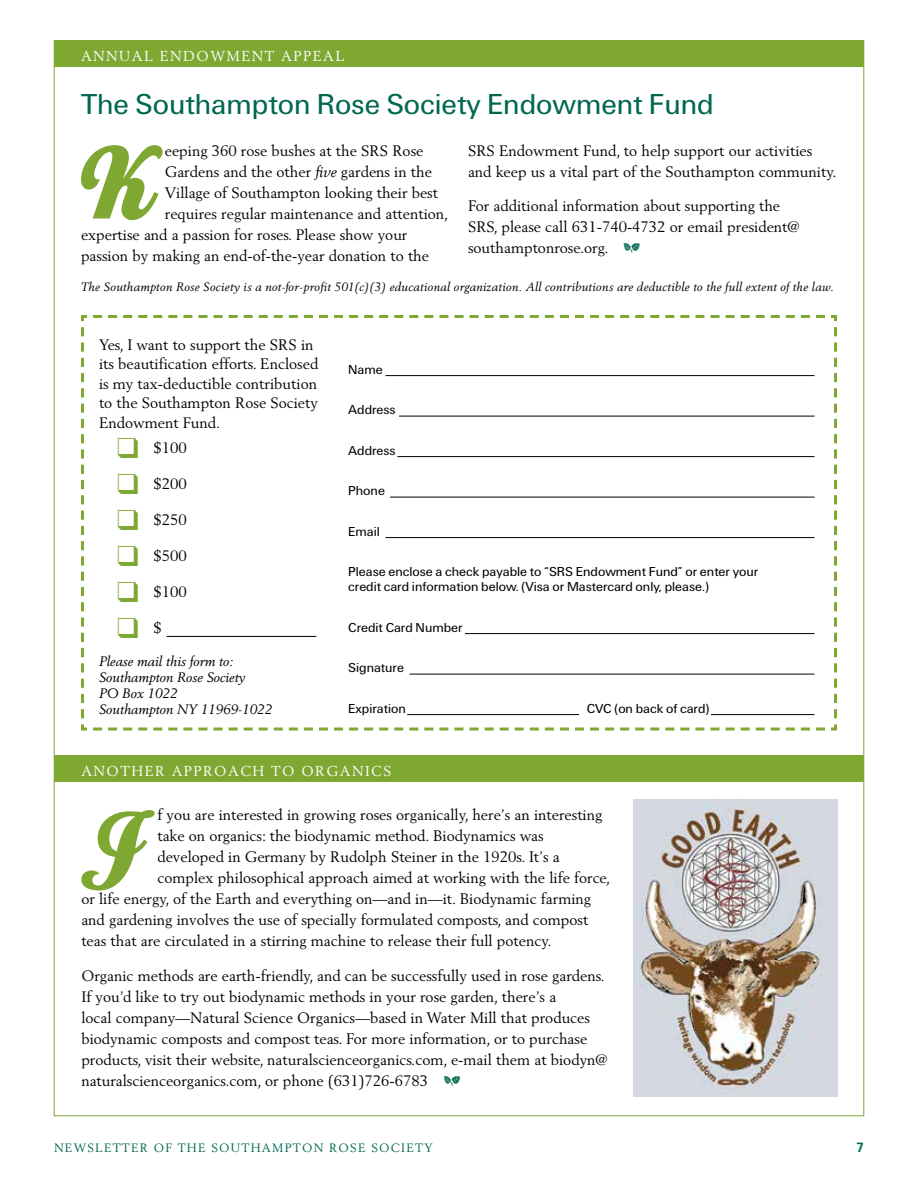
<style>
.page{position:relative;width:918px;height:1188px;background:#fff}
.page>*{position:absolute;margin:0;border:0;box-sizing:border-box;transform-origin:0 0}
.t1{font:106.2px "Home Run Script";color:#7ea831}
.t2{font:30px "U55";color:#006750}
.t3{font:15px/21px "Berling";color:#000}
.t4{font:14.25px "Berling";letter-spacing:.1em;color:#fff}
.t5{font:13.5px/15px "U55";color:#000}
.t6{font:italic 13.5px/15.8px "Berling";color:#000}
.t7{font:700 13.5px "Univers";color:#006750}
.t8{font:italic 12px "Berling";letter-spacing:.025em;color:#000}
.t9{font:12px "Berling";letter-spacing:.1em;color:#006750}
.s1{font-family:"Type Embellishments One Plain";color:#006750}
.s2{font-style:italic}
.s3{color:#7ea831}
</style>
<div class="page">
<div style="left:54px;top:755px;width:810px;height:27px;background:#7ea831"></div>
<img style="left:633px;top:800px;width:204px;height:296px">
<div style="left:54px;top:40px;width:810px;height:28px;background:#7ea831"></div>
<svg style="left:81px;top:315px;width:756px;height:416px"></svg>
<hr style="left:167px;top:636px;width:149px;height:1px;background:#000">
<hr style="left:386px;top:375px;width:428px;height:1px;background:#000">
<hr style="left:399px;top:416px;width:415px;height:1px;background:#000">
<hr style="left:398px;top:456px;width:416px;height:1px;background:#000">
<hr style="left:390px;top:497px;width:424px;height:1px;background:#000">
<hr style="left:386px;top:537px;width:428px;height:1px;background:#000">
<hr style="left:465px;top:633px;width:349px;height:1px;background:#000">
<hr style="left:410px;top:674px;width:404px;height:1px;background:#000">
<hr style="left:711px;top:714px;width:103px;height:1px;background:#000">
<hr style="left:407px;top:714px;width:172px;height:1px;background:#000">
<p class="t4" style="left:81px;top:47px;width:265px">ANNUAL ENDOWMENT APPEAL</p>
<h2 class="t2" style="left:81px;top:84px;width:634px">The Southampton Rose Society Endowment Fund</h2>
<h1 class="t1" style="left:86px;top:121px;width:70px">K</h1>
<p class="t3" style="left:165px;top:140px;width:260px">eeping 360 rose bushes at the SRS Rose</p>
<p class="t3" style="left:468px;top:140px;width:370px">SRS Endowment Fund, to help support our activities and keep us a vital part of the Southampton community.</p>
<p class="t3" style="left:468px;top:195px;width:333px">For additional information about supporting the<br>SRS, please call 631-740-4732 or email president@ southamptonrose.org. <span class="s1">a</span></p>
<p class="t8" style="left:81px;top:279px;width:754px">The Southampton Rose Society is a not-for-profit 501(c)(3) educational organization. All contributions are deductible to the full extent of the law.</p>
<p class="t3" style="left:165px;top:161px;width:269px">Gardens and the other <span class="s2">five</span> gardens in the</p>
<p class="t3" style="left:165px;top:182px;width:275px">Village of Southampton looking their best</p>
<p class="t3" style="left:165px;top:203px;width:285px">requires regular maintenance and attention,</p>
<p class="t3" style="left:81px;top:224px;width:328px">expertise and a passion for roses. Please show your</p>
<p class="t3" style="left:81px;top:245px;width:350px">passion by making an end-of-the-year donation to the</p>
<p class="t3" style="left:99px;top:334px;width:221px;line-height:19.5px">Yes, I want to support the SRS in its beautification efforts. Enclosed is my tax-deductible contribution to the Southampton Rose Society<br>Endowment Fund.</p>
<p class="t3" style="left:117px;top:437px;width:71px"><span class="s3">❑</span> $100</p>
<p class="t3" style="left:117px;top:473px;width:71px"><span class="s3">❑</span> $200</p>
<p class="t3" style="left:117px;top:509px;width:71px"><span class="s3">❑</span> $250</p>
<p class="t3" style="left:117px;top:545px;width:71px"><span class="s3">❑</span> $500</p>
<p class="t3" style="left:117px;top:581px;width:71px"><span class="s3">❑</span> $100</p>
<p class="t3" style="left:117px;top:617px;width:46px"><span class="s3">❑</span> $</p>
<p class="t6" style="left:99px;top:654px;width:175px">Please mail this form to:<br>Southampton Rose Society<br>PO Box 1022<br>Southampton NY 11969-1022</p>
<p class="t5" style="left:348px;top:363px;width:36px">Name</p>
<p class="t5" style="left:348px;top:403px;width:49px">Address</p>
<p class="t5" style="left:348px;top:444px;width:49px">Address</p>
<p class="t5" style="left:348px;top:484px;width:38px">Phone</p>
<p class="t5" style="left:348px;top:525px;width:33px">Email</p>
<p class="t5" style="left:348px;top:565px;width:412px">Please enclose a check payable to “SRS Endowment Fund” or enter your credit card information below. (Visa or Mastercard only, please.)</p>
<p class="t5" style="left:348px;top:621px;width:116px">Credit Card Number</p>
<p class="t5" style="left:348px;top:661px;width:57px">Signature</p>
<p class="t5" style="left:348px;top:702px;width:59px">Expiration</p>
<p class="t5" style="left:587px;top:702px;width:124px">CVC (on back of card)</p>
<p class="t4" style="left:81px;top:762px;width:311px">ANOTHER APPROACH TO ORGANICS</p>
<h1 class="t1" style="left:84px;top:785px;width:64px">I</h1>
<p class="t3" style="left:157px;top:804px;width:446px">f you are interested in growing roses organically, here’s an interesting</p>
<p class="t3" style="left:157px;top:825px;width:388px">take on organics: the biodynamic method. Biodynamics was</p>
<p class="t3" style="left:157px;top:846px;width:404px">developed in Germany by Rudolph Steiner in the 1920s. It’s a</p>
<p class="t3" style="left:157px;top:867px;width:454px">complex philosophical approach aimed at working with the life force,</p>
<p class="t3" style="left:81px;top:888px;width:511px">or life energy, of the Earth and everything on—and in—it. Biodynamic farming</p>
<p class="t3" style="left:81px;top:909px;width:509px">and gardening involves the use of specially formulated composts, and compost</p>
<p class="t3" style="left:81px;top:930px;width:472px">teas that are circulated in a stirring machine to release their full potency.</p>
<p class="t3" style="left:81px;top:965px;width:528px">Organic methods are earth-friendly, and can be successfully used in rose gardens.<br>If you’d like to try out biodynamic methods in your rose garden, there’s a<br>local company—Natural Science Organics—based in Water Mill that produces biodynamic composts and compost teas. For more information, or to purchase products, visit their website, naturalscienceorganics.com, e-mail them at biodyn@ naturalscienceorganics.com, or phone (631)726-6783 <span class="s1">a</span></p>
<p class="t9" style="left:54px;top:1140px;width:380px">NEWSLETTER OF THE SOUTHAMPTON ROSE SOCIETY</p>
<p class="t7" style="left:856px;top:1139px;width:9px">7</p>
</div>
